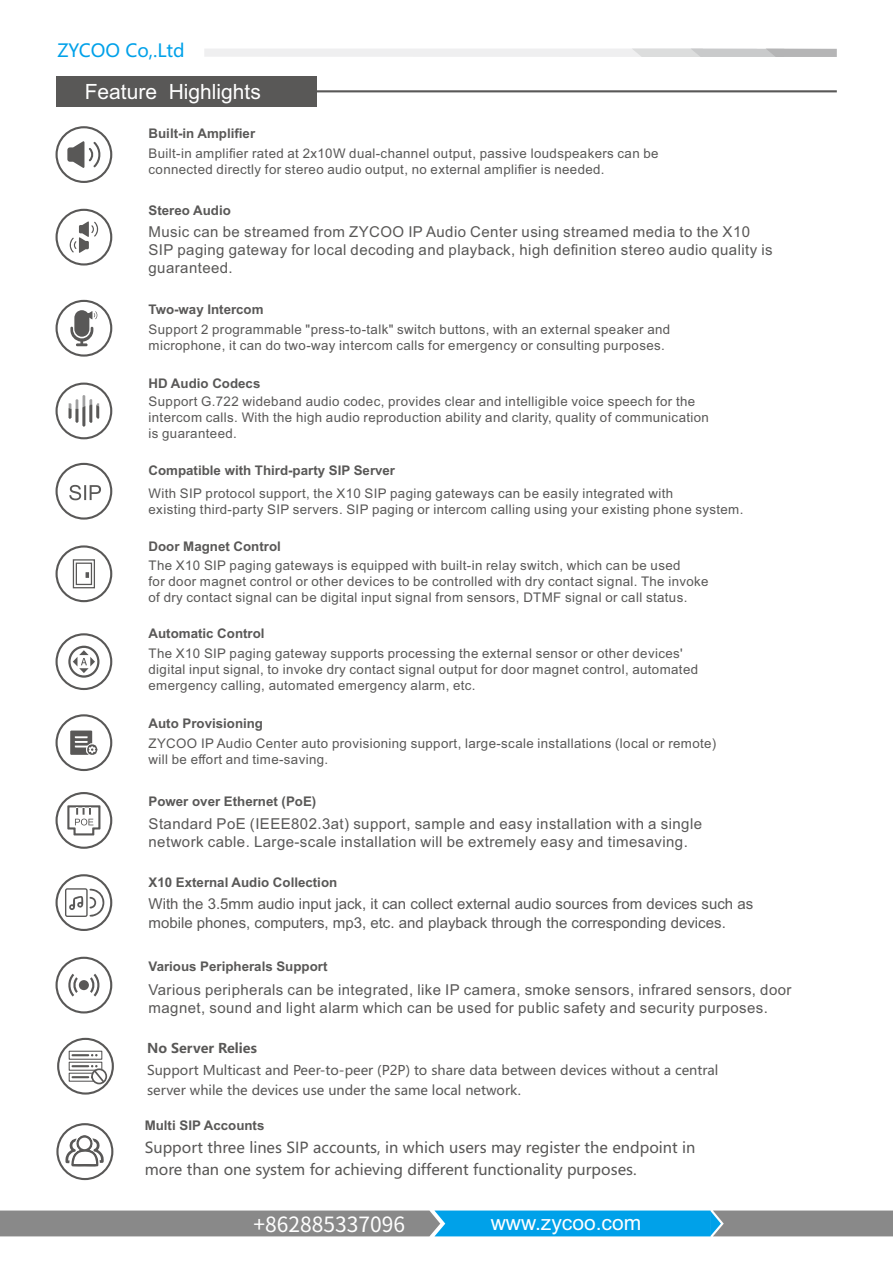
<style>
.page{position:relative;width:893px;height:1262px;background:#fff}
.page>*{position:absolute;margin:0;border:0;box-sizing:border-box;transform-origin:0 0}
.t1{font:21px "Arial";color:#fff}
.t2{font:21px "Source Han Sans";color:#fff}
.t3{font:18px "Microsoft Ya Hei";letter-spacing:-.015em;color:#00a1e9}
.t4{font:15px/18px "Arial";letter-spacing:.03em;color:#595857}
.t5{font:15px/19.4px "Arial";color:#595857}
.t6{font:15px/22.5px "Microsoft Ya Hei";color:#595857}
.t7{font:13.35px/15.9px "Arial";letter-spacing:.03em;color:#595857}
.t8{font:700 13.35px "Arial";color:#595857}
.t9{font:13.35px/20px "Microsoft Ya Hei";color:#595857}
.t10{font:700 13.35px "Microsoft Ya Hei";color:#595857}
</style>
<div class="page">
<div style="left:55px;top:126px;width:57px;height:57px;border:2px solid #595857;border-radius:50%"></div>
<svg style="left:67px;top:141px;width:34px;height:27px"></svg>
<div style="left:55px;top:209px;width:57px;height:56px;border:2px solid #595857;border-radius:50%"></div>
<svg style="left:69px;top:221px;width:30px;height:32px"></svg>
<div style="left:55px;top:382px;width:57px;height:57px;border:2px solid #595857;border-radius:50%"></div>
<svg style="left:69px;top:395px;width:30px;height:32px"></svg>
<div style="left:55px;top:463px;width:57px;height:56px;border:2px solid #595857;border-radius:50%"></div>
<svg style="left:69px;top:485px;width:32px;height:15px"></svg>
<div style="left:55px;top:545px;width:57px;height:57px;border:2px solid #595857;border-radius:50%"></div>
<div style="left:73px;top:559px;width:22px;height:29px;border:1px solid #595857"></div>
<div style="left:76px;top:562px;width:16px;height:23px;border:1px solid #595857"></div>
<svg style="left:86px;top:572px;width:3px;height:6px"></svg>
<div style="left:55px;top:792px;width:57px;height:56px;border:2px solid #595857;border-radius:50%"></div>
<svg style="left:67px;top:805px;width:33px;height:30px"></svg>
<div style="left:55px;top:956px;width:57px;height:57px;border:2px solid #595857;border-radius:50%"></div>
<svg style="left:68px;top:973px;width:32px;height:23px"></svg>
<hr style="left:167px;top:90px;width:669px;height:2px;background:#595857">
<div style="left:57px;top:76px;width:260px;height:31px;background:#595857"></div>
<div style="left:55px;top:300px;width:57px;height:56px;border:2px solid #595857;border-radius:50%"></div>
<svg style="left:70px;top:310px;width:28px;height:36px"></svg>
<svg style="left:204px;top:49px;width:632px;height:8px"></svg>
<svg style="left:0;top:1210px;width:893px;height:26px;background:#6393a9"></svg>
<div style="left:55px;top:714px;width:57px;height:57px;border:2px solid #595857;border-radius:50%"></div>
<svg style="left:70px;top:730px;width:28px;height:25px"></svg>
<svg style="left:68px;top:645px;width:31px;height:32px"></svg>
<div style="left:55px;top:633px;width:57px;height:57px;border:2px solid #595857;border-radius:50%"></div>
<svg style="left:65px;top:888px;width:39px;height:29px"></svg>
<div style="left:55px;top:874px;width:57px;height:57px;border:2px solid #595857;border-radius:50%"></div>
<div style="left:57px;top:1037px;width:57px;height:57px;border:2px solid #595857;border-radius:50%"></div>
<div style="left:69px;top:1050px;width:33px;height:9px;border:1px solid #595857"></div>
<svg style="left:73px;top:1054px;width:25px;height:2px"></svg>
<div style="left:69px;top:1061px;width:33px;height:9px;border:1px solid #595857"></div>
<div style="left:69px;top:1072px;width:33px;height:9px;border:1px solid #595857"></div>
<svg style="left:73px;top:1065px;width:33px;height:19px"></svg>
<div style="left:56px;top:1123px;width:57px;height:57px;border:2px solid #595857;border-radius:50%"></div>
<svg style="left:65px;top:1135px;width:39px;height:31px"></svg>
<h2 class="t3" style="left:57px;top:42px;width:129px">ZYCOO Co,.Ltd</h2>
<h1 class="t1" style="left:85px;top:83px;width:178px">Feature Highlights</h1>
<p class="t8" style="left:148px;top:128px;width:108px">Built-in Amplifier</p>
<p class="t7" style="left:148px;top:147px;width:511px">Built-in amplifier rated at 2x10W dual-channel output, passive loudspeakers can be connected directly for stereo audio output, no external amplifier is needed.</p>
<p class="t8" style="left:148px;top:205px;width:84px">Stereo Audio</p>
<p class="t4" style="left:148px;top:224px;width:625px">Music can be streamed from ZYCOO IP Audio Center using streamed media to the X10<br>SIP paging gateway for local decoding and playback, high definition stereo audio quality is guaranteed.</p>
<p class="t8" style="left:148px;top:304px;width:116px">Two-way Intercom</p>
<p class="t7" style="left:148px;top:322px;width:523px">Support 2 programmable "press-to-talk" switch buttons, with an external speaker and microphone, it can do two-way intercom calls for emergency or consulting purposes.</p>
<p class="t8" style="left:148px;top:378px;width:113px">HD Audio Codecs</p>
<p class="t7" style="left:148px;top:395px;width:562px">Support G.722 wideband audio codec, provides clear and intelligible voice speech for the intercom calls. With the high audio reproduction ability and clarity, quality of communication is guaranteed.</p>
<p class="t8" style="left:148px;top:465px;width:248px">Compatible with Third-party SIP Server</p>
<p class="t7" style="left:148px;top:486px;width:596px">With SIP protocol support, the X10 SIP paging gateways can be easily integrated with<br>existing third-party SIP servers. SIP paging or intercom calling using your existing phone system.</p>
<p class="t8" style="left:148px;top:541px;width:134px">Door Magnet Control</p>
<p class="t7" style="left:148px;top:559px;width:561px">The X10 SIP paging gateways is equipped with built-in relay switch, which can be used<br>for door magnet control or other devices to be controlled with dry contact signal. The invoke of dry contact signal can be digital input signal from sensors, DTMF signal or call status.</p>
<p class="t8" style="left:148px;top:628px;width:117px">Automatic Control</p>
<p class="t7" style="left:148px;top:646px;width:551px">The X10 SIP paging gateway supports processing the external sensor or other devices' digital input signal, to invoke dry contact signal output for door magnet control, automated emergency calling, automated emergency alarm, etc.</p>
<p class="t8" style="left:148px;top:718px;width:116px">Auto Provisioning</p>
<p class="t7" style="left:148px;top:736px;width:569px">ZYCOO IP Audio Center auto provisioning support, large-scale installations (local or remote) will be effort and time-saving.</p>
<p class="t8" style="left:148px;top:796px;width:169px">Power over Ethernet (PoE)</p>
<p class="t4" style="left:148px;top:816px;width:555px">Standard PoE (IEEE802.3at) support, sample and easy installation with a single network cable. Large-scale installation will be extremely easy and timesaving.</p>
<p class="t8" style="left:148px;top:877px;width:190px">X10 External Audio Collection</p>
<p class="t5" style="left:148px;top:895px;width:606px">With the 3.5mm audio input jack, it can collect external audio sources from devices such as mobile phones, computers, mp3, etc. and playback through the corresponding devices.</p>
<p class="t8" style="left:148px;top:961px;width:180px">Various Peripherals Support</p>
<p class="t4" style="left:148px;top:982px;width:644px">Various peripherals can be integrated, like IP camera, smoke sensors, infrared sensors, door magnet, sound and light alarm which can be used for public safety and security purposes.</p>
<p class="t10" style="left:147px;top:1041px;width:111px">No Server Relies</p>
<p class="t9" style="left:147px;top:1060px;width:573px">Support Multicast and Peer-to-peer (P2P) to share data between devices without a central server while the devices use under the same local network.</p>
<p class="t8" style="left:145px;top:1120px;width:121px">Multi SIP Accounts</p>
<p class="t6" style="left:145px;top:1137px;width:552px">Support three lines SIP accounts, in which users may register the endpoint in more than one system for achieving different functionality purposes.</p>
<h1 class="t2" style="left:253px;top:1213px;width:153px">+862885337096</h1>
<h1 class="t1" style="left:490px;top:1214px;width:152px">www.zycoo.com</h1>
</div>
